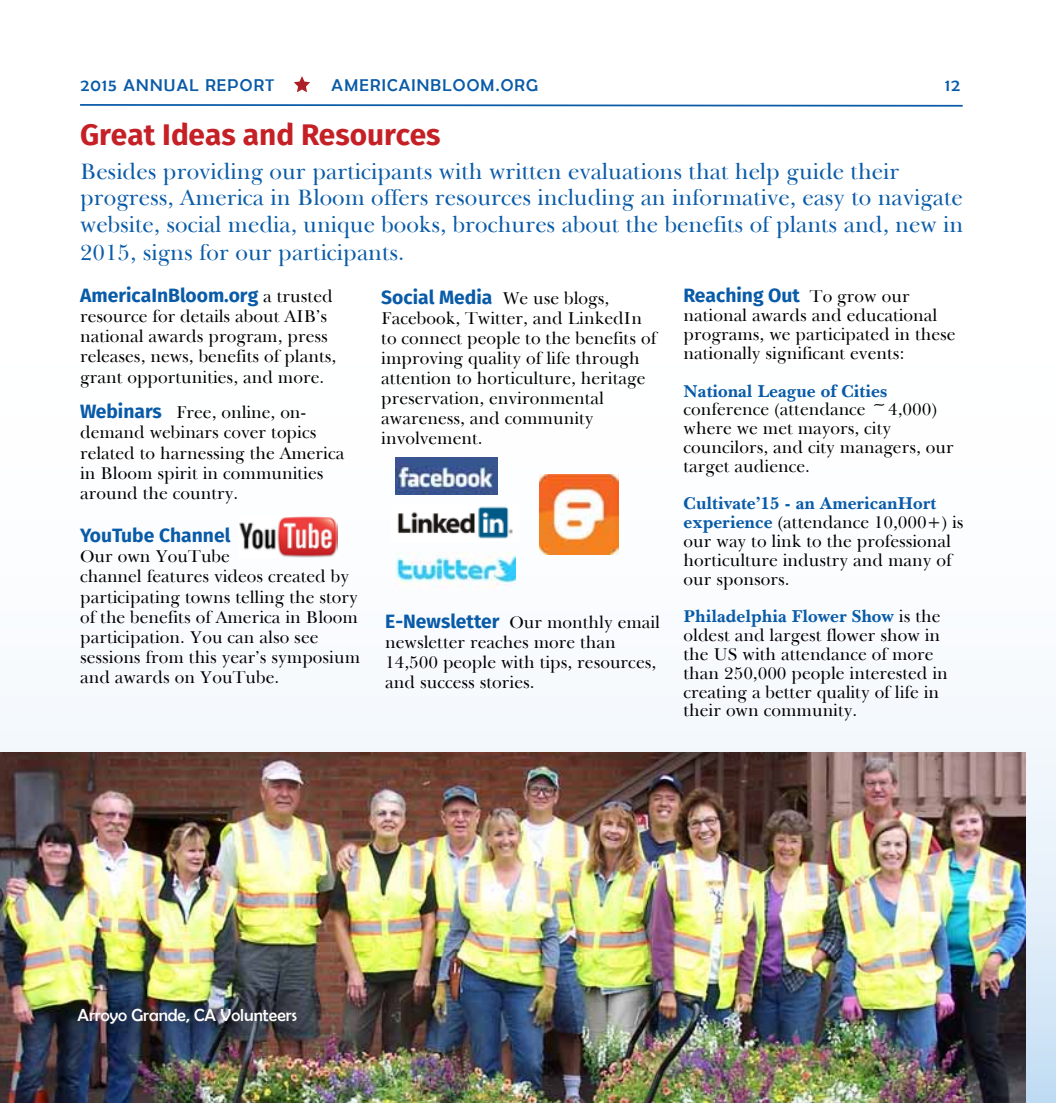
<style>
.page{position:relative;width:1056px;height:1103px;background:#fff}
.page>*{position:absolute;margin:0;border:0;box-sizing:border-box;transform-origin:0 0}
.t1{font:700 29.75px "Fira Sans";color:#c52025}
.t2{font:22.75px/26.8px "Baskerton Regular SWFTE";color:#095ba8}
.t3{font:700 19.25px "Fira Sans";color:#095ba8}
.t4{font:17.5px/20.1px "Baskerton Regular SWFTE";color:#000}
.t5{font:17.5px "Baskerton Bold SWFTE";color:#095ba8}
.t6{font:17.5px "Berlin Sans FB";color:#fff}
.t7{font:17.15px "Berlin Sans FB";letter-spacing:.07em;color:#095ba8}
.s1{font-family:"Baskerton Regular SWFTE";font-weight:400;font-size:17.5px;color:#000}
.s2{font-family:"Fira Sans";font-weight:700;font-size:19.25px;color:#095ba8}
.s3{font-family:"Baskerton Bold SWFTE";color:#095ba8}
.s4{font-family:"Baskerton Regular SWFTE";color:#000}
</style>
<div class="page">
<img style="left:0;top:752px;width:1025px;height:350px">
<svg style="left:294px;top:76px;width:16px;height:17px"></svg>
<svg style="left:80px;top:104px;width:883px;height:3px;background:#6e9ecb"></svg>
<img style="left:539px;top:475px;width:79px;height:79px">
<img style="left:397px;top:506px;width:116px;height:33px">
<img style="left:395px;top:552px;width:120px;height:37px">
<img style="left:239px;top:516px;width:98px;height:42px">
<img style="left:395px;top:458px;width:102px;height:37px">
<p class="t7" style="left:81px;top:75px;width:195px">2015 ANNUAL REPORT</p>
<p class="t7" style="left:331px;top:75px;width:208px">AMERICAINBLOOM.ORG</p>
<p class="t7" style="left:945px;top:75px;width:16px">12</p>
<h1 class="t1" style="left:80px;top:113px;width:362px">Great Ideas and Resources</h1>
<p class="t2" style="left:80px;top:158px;width:884px">Besides providing our participants with written evaluations that help guide their progress, America in Bloom offers resources including an informative, easy to navigate website, social media, unique books, brochures about the benefits of plants and, new in 2015, signs for our participants.</p>
<p class="t3" style="left:80px;top:282px;width:254px">AmericaInBloom.org <span class="s1">a trusted</span></p>
<p class="t4" style="left:80px;top:306px;width:258px">resource for details about AIB’s national awards program, press releases, news, benefits of plants, grant opportunities, and more.</p>
<p class="t4" style="left:80px;top:402px;width:266px"><span class="s2">Webinars</span> Free, online, on&shy;demand webinars cover topics related to harnessing the America in Bloom spirit in communities around the country.</p>
<p class="t3" style="left:80px;top:522px;width:152px">YouTube Channel</p>
<p class="t4" style="left:80px;top:546px;width:281px">Our own YouTube<br>channel features videos created by participating towns telling the story of the benefits of America in Bloom participation. You can also see sessions from this year’s symposium and awards on YouTube.</p>
<p class="t3" style="left:683px;top:282px;width:227px">Reaching Out <span class="s1">To grow our</span></p>
<p class="t4" style="left:683px;top:306px;width:273px;line-height:18.9px">national awards and educational programs, we participated in these nationally significant events:</p>
<p class="t5" style="left:683px;top:380px;width:205px">National League of Cities</p>
<p class="t4" style="left:683px;top:400px;width:271px;line-height:18.9px">conference (attendance ~4,000) where we met mayors, city councilors, and city managers, our target audience.</p>
<p class="t5" style="left:683px;top:492px;width:254px">Cultivate’15 - an AmericanHort</p>
<p class="t4" style="left:683px;top:513px;width:281px;line-height:18.9px"><span class="s3">experience</span> (attendance 10,000+) is our way to link to the professional horticulture industry and many of our sponsors.</p>
<p class="t5" style="left:683px;top:605px;width:258px">Philadelphia Flower Show <span class="s4">is the</span></p>
<p class="t4" style="left:683px;top:626px;width:266px;line-height:18.9px">oldest and largest flower show in the US with attendance of more than 250,000 people interested in creating a better quality of life in their own community.</p>
<p class="t3" style="left:381px;top:283px;width:229px">Social Media <span class="s1">We use blogs,</span></p>
<p class="t4" style="left:381px;top:308px;width:276px">Facebook, Twitter, and LinkedIn to connect people to the benefits of improving quality of life through attention to horticulture, heritage preservation, environmental awareness, and community involvement.</p>
<p class="t4" style="left:385px;top:612px;width:276px"><span class="s2">E-Newsletter</span> Our monthly email newsletter reaches more than<br>14,500 people with tips, resources, and success stories.</p>
<p class="t6" style="left:78px;top:1004px;width:221px">Arroyo Grande, CA Volunteers</p>
</div>
